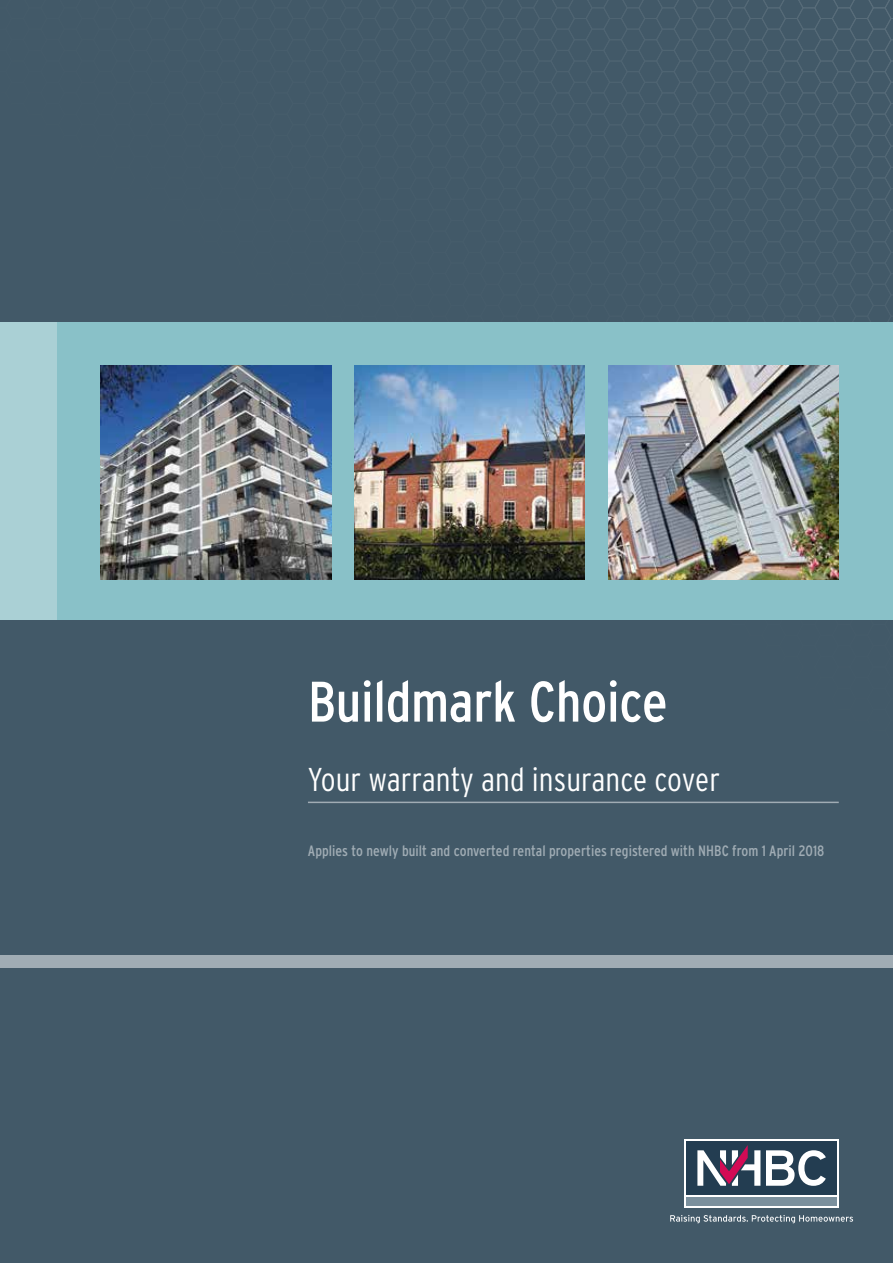
<style>
.page{position:relative;width:893px;height:1263px;background:#425968}
.page>*{position:absolute;margin:0;border:0;box-sizing:border-box;transform-origin:0 0}
.t1{font:condensed 57px "Interstate";letter-spacing:-.005em;color:#fff}
.t2{font:300 condensed 33px "Interstate";letter-spacing:.005em;color:#fff}
.t3{font:condensed 15px "Interstate";letter-spacing:.005em;color:#a0acb4}
</style>
<div class="page">
<svg style="left:0;top:0;width:893px;height:323px"></svg>
<div style="left:0;top:955px;width:893px;height:13px;background:#a0acb4"></div>
<div style="left:0;top:323px;width:893px;height:297px;background:#aad0d5"></div>
<div style="left:57px;top:323px;width:836px;height:297px;background:#89c1c8"></div>
<img style="left:101px;top:366px;width:230px;height:214px">
<img style="left:355px;top:366px;width:230px;height:214px">
<hr style="left:308px;top:802px;width:531px;height:1px;background:#a0acb4">
<svg style="left:670px;top:1215px;width:183px;height:8px"></svg>
<div style="left:685px;top:1139px;width:154px;height:68px;background:#fff"></div>
<div style="left:687px;top:1141px;width:150px;height:54px;background:#233d51"></div>
<div style="left:687px;top:1197px;width:150px;height:9px;background:#7b909d"></div>
<svg style="left:766px;top:1150px;width:60px;height:36px"></svg>
<svg style="left:697px;top:1145px;width:63px;height:41px"></svg>
<img style="left:608px;top:366px;width:231px;height:214px">
<h1 class="t1" style="left:308px;top:670px;width:361px">Buildmark Choice</h1>
<h2 class="t2" style="left:308px;top:761px;width:414px">Your warranty and insurance cover</h2>
<p class="t3" style="left:308px;top:842px;width:518px">Applies to newly built and converted rental properties registered with NHBC from 1 April 2018</p>
</div>
